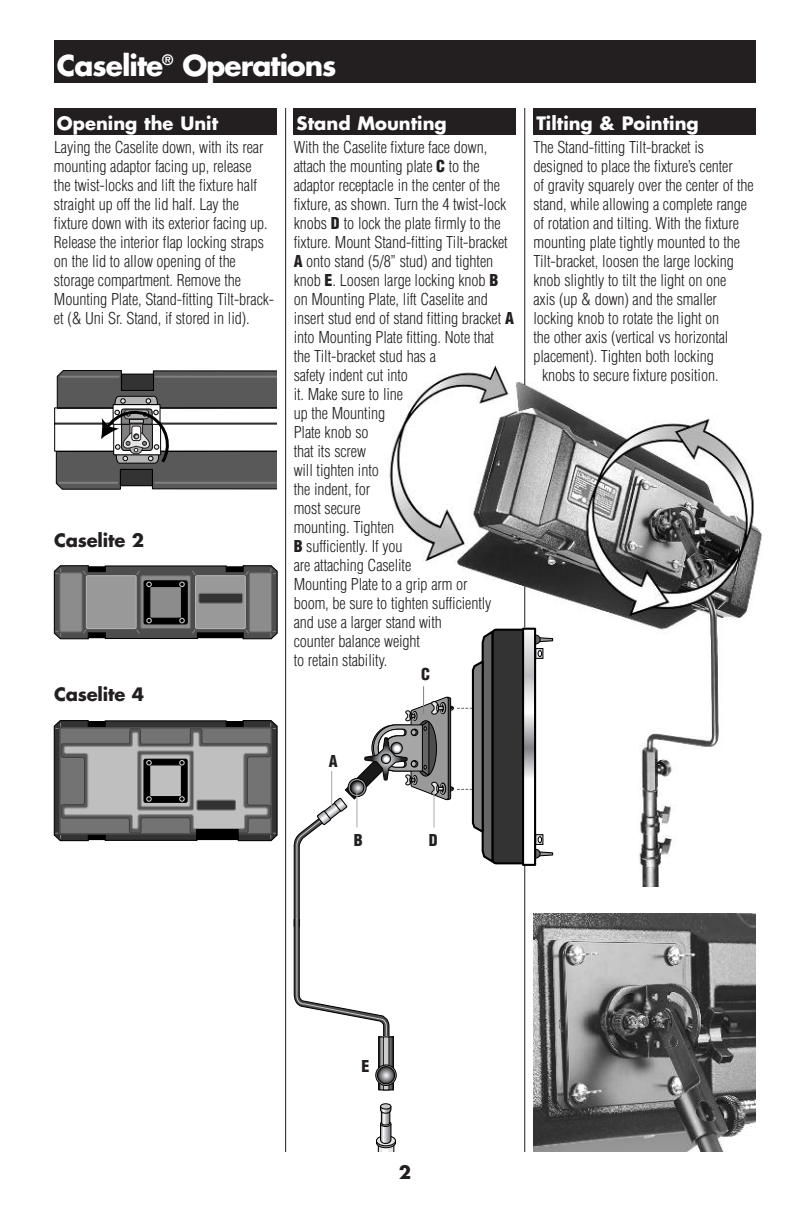
<style>
.page{position:relative;width:792px;height:1224px;background:#fff}
.page>*{position:absolute;margin:0;border:0;box-sizing:border-box;transform-origin:0 0}
.t1{font:700 28px "Futura";letter-spacing:-.035em;color:#fff}
.t2{font:700 18px "Futura";color:#fff}
.t3{font:700 18px "Futura";letter-spacing:-.01em;color:#231f20}
.t4{font:300 condensed 16px/19px "Helvetica";letter-spacing:-.005em;color:#231f20}
.t5{font:900 condensed 16px "Helvetica";color:#231f20}
.s1{font-weight:900}
</style>
<div class="page">
<hr style="left:285px;top:108px;width:1px;height:1044px;background:#231f20">
<hr style="left:524px;top:864px;width:1px;height:288px;background:#231f20">
<div style="left:54px;top:40px;width:702px;height:43px;background:#231f20"></div>
<img style="left:389px;top:358px;width:374px;height:529px">
<img style="left:534px;top:914px;width:222px;height:238px">
<svg style="left:54px;top:370px;width:222px;height:120px"></svg>
<svg style="left:53px;top:565px;width:225px;height:75px;background:#717171"></svg>
<div style="left:199px;top:593px;width:44px;height:10px;background:#333;border-radius:2px"></div>
<div style="left:198px;top:593px;width:45px;height:11px;border:1px solid #737373;border-radius:2px"></div>
<svg style="left:53px;top:720px;width:225px;height:122px;background:#7f7f7f"></svg>
<div style="left:197px;top:800px;width:38px;height:10px;background:#333;border-radius:2px"></div>
<div style="left:196px;top:800px;width:40px;height:11px;border:1px solid #737373;border-radius:2px"></div>
<div style="left:197px;top:830px;width:41px;height:10px;background:#000"></div>
<div style="left:196px;top:829px;width:43px;height:11px;border:1px solid #000"></div>
<div style="left:376px;top:1138px;width:20px;height:10px;background:#8a8a8a;border-radius:50%"></div>
<div style="left:376px;top:1137px;width:20px;height:11px;border:1px solid #000;border-radius:50%"></div>
<div style="left:376px;top:1136px;width:20px;height:10px;background:#030303;border-radius:50%"></div>
<div style="left:376px;top:1135px;width:20px;height:11px;border:1px solid #000;border-radius:50%"></div>
<svg style="left:377px;top:1106px;width:18px;height:46px"></svg>
<div style="left:381px;top:1104px;width:10px;height:5px;background:#ccc;border-radius:50%"></div>
<div style="left:380px;top:1103px;width:11px;height:7px;border:1px solid #000;border-radius:50%"></div>
<div style="left:492px;top:630px;width:42px;height:233px;background:#333;border-radius:4px"></div>
<svg style="left:525px;top:629px;width:29px;height:236px"></svg>
<div style="left:522px;top:628px;width:14px;height:238px;border:2px solid #000"></div>
<svg style="left:293px;top:628px;width:202px;height:462px"></svg>
<hr style="left:356px;top:791px;width:1px;height:37px;background:#a8a9ad">
<hr style="left:433px;top:791px;width:1px;height:37px;background:#a8a9ad">
<div style="left:54px;top:108px;width:222px;height:27px;background:#231f20"></div>
<div style="left:294px;top:108px;width:222px;height:27px;background:#231f20"></div>
<div style="left:534px;top:108px;width:222px;height:27px;background:#231f20"></div>
<hr style="left:524px;top:108px;width:1px;height:277px;background:#231f20">
<hr style="left:524px;top:586px;width:1px;height:42px;background:#231f20">
<h1 class="t1" style="left:57px;top:53px;width:281px">Caselite<sup>®</sup> Operations</h1>
<p class="t2" style="left:57px;top:115px;width:163px">Opening the Unit</p>
<p class="t2" style="left:297px;top:115px;width:152px">Stand Mounting</p>
<p class="t2" style="left:536px;top:115px;width:164px">Tilting &amp; Pointing</p>
<p class="t4" style="left:54px;top:139px;width:222px">Laying the Caselite down, with its rear mounting adaptor facing up, release<br>the twist-locks and lift the fixture half straight up off the lid half. Lay the fixture down with its exterior facing up.<br>Release the interior flap locking straps on the lid to allow opening of the storage compartment. Remove the Mounting Plate, Stand-fitting Tilt-brack&shy;et (&amp; Uni Sr. Stand, if stored in lid).</p>
<p class="t4" style="left:294px;top:139px;width:222px">With the Caselite fixture face down, attach the mounting plate <span class="s1">C</span> to the adaptor receptacle in the center of the fixture, as shown. Turn the 4 twist-lock knobs <span class="s1">D</span> to lock the plate firmly to the fixture. Mount Stand-fitting Tilt-bracket<br><span class="s1">A</span> onto stand (5/8” stud) and tighten knob <span class="s1">E</span>. Loosen large locking knob <span class="s1">B </span>on Mounting Plate, lift Caselite and insert stud end of stand fitting bracket <span class="s1">A </span>into Mounting Plate fitting. Note that the Tilt-bracket stud has a<br>safety indent cut into<br>it. Make sure to line<br>up the Mounting<br>Plate knob so<br>that its screw<br>will tighten into<br>the indent, for<br>most secure<br>mounting. Tighten<br><span class="s1">B</span> sufficiently. If you<br>are attaching Caselite<br>Mounting Plate to a grip arm or<br>boom, be sure to tighten sufficiently and use a larger stand with<br>counter balance weight<br>to retain stability.</p>
<p class="t4" style="left:533px;top:139px;width:172px">The Stand-fitting Tilt-bracket is</p>
<p class="t4" style="left:533px;top:158px;width:201px">designed to place the fixture’s center</p>
<p class="t4" style="left:533px;top:177px;width:222px">of gravity squarely over the center of the</p>
<p class="t4" style="left:533px;top:196px;width:215px">stand, while allowing a complete range</p>
<p class="t4" style="left:533px;top:215px;width:207px">of rotation and tilting. With the fixture</p>
<p class="t4" style="left:533px;top:234px;width:208px">mounting plate tightly mounted to the</p>
<p class="t4" style="left:533px;top:253px;width:202px">Tilt-bracket, loosen the large locking</p>
<p class="t4" style="left:533px;top:272px;width:194px">knob slightly to tilt the light on one</p>
<p class="t4" style="left:533px;top:291px;width:185px">axis (up &amp; down) and the smaller</p>
<p class="t4" style="left:533px;top:310px;width:187px">locking knob to rotate the light on</p>
<p class="t4" style="left:533px;top:329px;width:197px">the other axis (vertical vs horizontal</p>
<p class="t4" style="left:533px;top:348px;width:182px">placement). Tighten both locking</p>
<p class="t4" style="left:542px;top:367px;width:178px">knobs to secure fixture position.</p>
<p class="t3" style="left:54px;top:532px;width:92px">Caselite 2</p>
<p class="t5" style="left:421px;top:668px;width:10px">C</p>
<p class="t3" style="left:54px;top:686px;width:92px">Caselite 4</p>
<p class="t5" style="left:329px;top:755px;width:10px">A</p>
<p class="t5" style="left:354px;top:834px;width:10px">B</p>
<p class="t5" style="left:429px;top:834px;width:10px">D</p>
<p class="t5" style="left:361px;top:1060px;width:9px">E</p>
<p class="t3" style="left:399px;top:1164px;width:14px">2</p>
</div>
